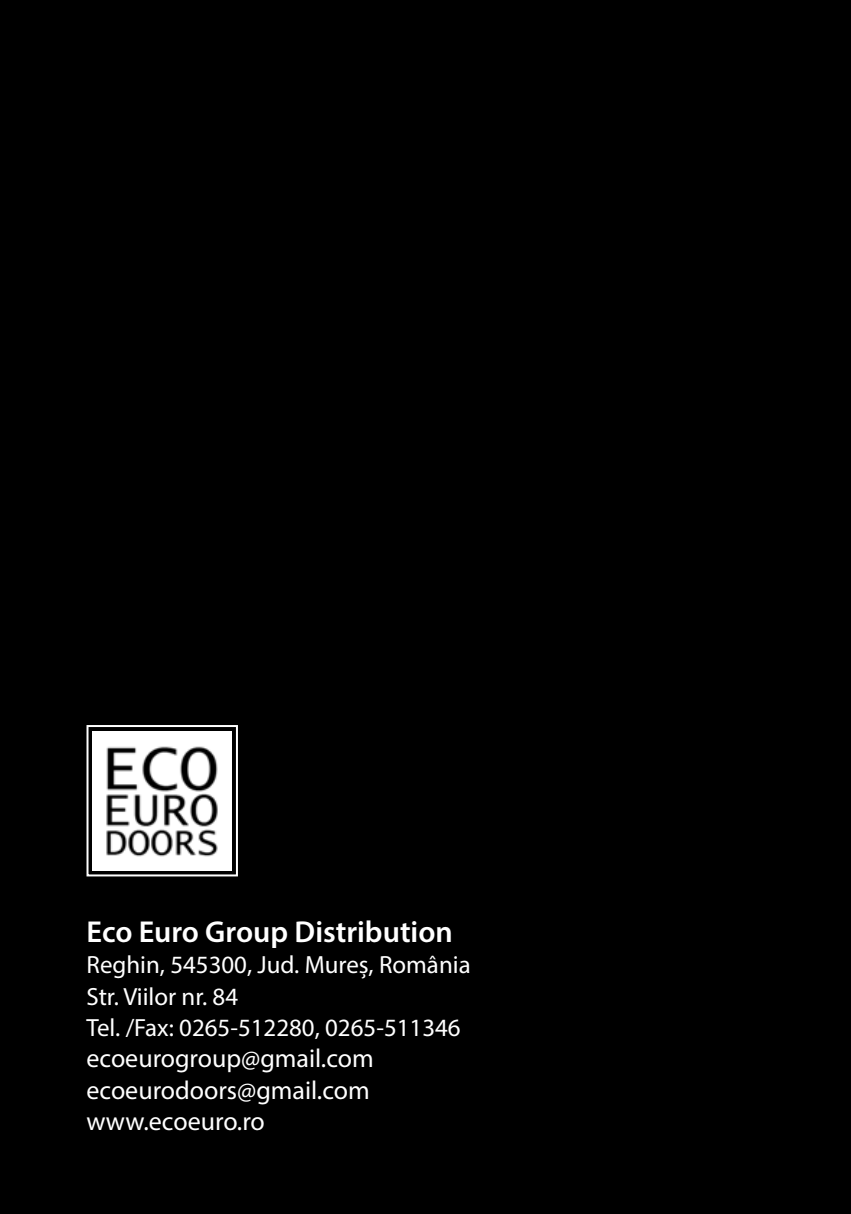
<style>
.page{position:relative;width:851px;height:1214px;background:#fff}
.page>*{position:absolute;margin:0;border:0;box-sizing:border-box;transform-origin:0 0}
.t1{font:600 30.4px "Myriad Pro";color:#fff}
.t2{font:26px/31.4px "Myriad Pro";color:#fff}
.t3{font:25px/31.4px "Myriad Pro";color:#fff}
</style>
<div class="page">
<div style="left:0;top:0;width:850px;height:1213px;background:#000"></div>
<img style="left:93px;top:731px;width:139px;height:139px">
<div style="left:86px;top:725px;width:152px;height:151px;border:2px solid #fff"></div>
<p class="t1" style="left:86px;top:912px;width:368px">Eco Euro Group Distribution</p>
<p class="t3" style="left:86px;top:948px;width:385px">Reghin, 545300, Jud. Mureş, România<br>Str. Viilor nr. 84<br>Tel. /Fax: 0265-512280, 0265-511346</p>
<p class="t2" style="left:86px;top:1042px;width:289px">ecoeurogroup@gmail.com ecoeurodoors@gmail.com www.ecoeuro.ro</p>
</div>
